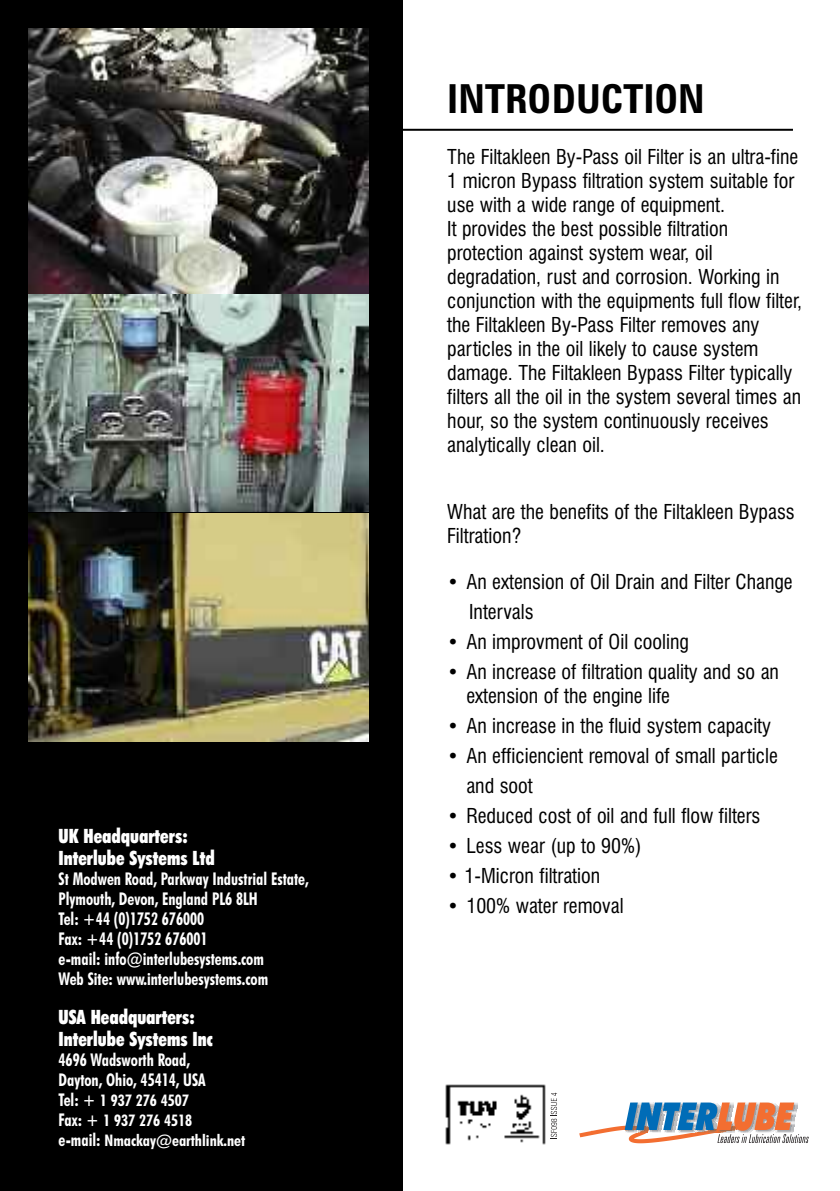
<style>
.page{position:relative;width:840px;height:1191px;background:#fff}
.page>*{position:absolute;margin:0;border:0;box-sizing:border-box;transform-origin:0 0}
.t1{font:700 condensed 40px "Zurich BT";color:#000}
.t2{font:condensed 20px/24px "Swiss 721 BT";color:#000}
.t3{font:900 condensed 19.8px/22px "Futura BT";color:#fff;scale:.91 1}
.t4{font:700 condensed 17.6px/20px "Futura BT";color:#fff;scale:.91 1}
.t5{font:700 condensed 16px/20px "Futura BT";color:#fff}
.s1{font-size:17.6px}
</style>
<div class="page">
<div style="left:0;top:0;width:403px;height:1191px;background:#000"></div>
<hr style="left:403px;top:129px;width:389px;height:2px;background:#000">
<img style="left:445px;top:1084px;width:101px;height:61px">
<svg style="left:550px;top:1092px;width:6px;height:47px"></svg>
<svg style="left:579px;top:1102px;width:229px;height:41px"></svg>
<img style="left:28px;top:28px;width:341px;height:713px">
<p class="t3" style="left:59px;top:826px;width:173px">UK Headquarters:<br>Interlube Systems Ltd</p>
<p class="t4" style="left:59px;top:870px;width:276px">St Modwen Road, Parkway Industrial Estate, Plymouth, Devon, England PL6 8LH<br>Tel: +44 (0)1752 676000<br>Fax: +44 (0)1752 676001<br>e-mail: info@interlubesystems.com<br>Web Site: www.interlubesystems.com</p>
<p class="t3" style="left:59px;top:1007px;width:171px">USA Headquarters:<br>Interlube Systems Inc</p>
<p class="t4" style="left:59px;top:1051px;width:163px">4696 Wadsworth Road,<br>Dayton, Ohio, 45414, USA</p>
<p class="t5" style="left:59px;top:1091px;width:188px"><span class="s1">Tel: +</span> 1 937 276 4507<br><span class="s1">Fax: +</span> 1 937 276 4518<br><span class="s1">e-mail:</span> Nmackay@earthlink.net</p>
<h1 class="t1" style="left:447px;top:84px;width:259px">INTRODUCTION</h1>
<p class="t2" style="left:447px;top:146px;width:356px">The Filtakleen By-Pass oil Filter is an ultra-fine 1 micron Bypass filtration system suitable for use with a wide range of equipment.<br>It provides the best possible filtration protection against system wear, oil degradation, rust and corrosion. Working in conjunction with the equipments full flow filter, the Filtakleen By-Pass Filter removes any particles in the oil likely to cause system damage. The Filtakleen Bypass Filter typically filters all the oil in the system several times an hour, so the system continuously receives analytically clean oil.</p>
<p class="t2" style="left:447px;top:501px;width:349px">What are the benefits of the Filtakleen Bypass<br>Filtration?</p>
<p class="t2" style="left:469px;top:568px;width:325px;line-height:30px;text-indent:-22px">• An extension of Oil Drain and Filter Change<br>Intervals</p>
<p class="t2" style="left:447px;top:631px;width:243px">• An improvment of Oil cooling</p>
<p class="t2" style="left:466px;top:661px;width:314px;text-indent:-19px">• An increase of filtration quality and so an extension of the engine life</p>
<p class="t2" style="left:447px;top:715px;width:325px">• An increase in the fluid system capacity</p>
<p class="t2" style="left:466px;top:742px;width:313px;line-height:30px;text-indent:-19px">• An efficiencient removal of small particle and soot</p>
<p class="t2" style="left:447px;top:805px;width:314px">• Reduced cost of oil and full flow filters</p>
<p class="t2" style="left:447px;top:835px;width:196px">• Less wear (up to 90%)</p>
<p class="t2" style="left:447px;top:865px;width:154px">• 1-Micron filtration</p>
<p class="t2" style="left:447px;top:895px;width:178px">• 100% water removal</p>
</div>
